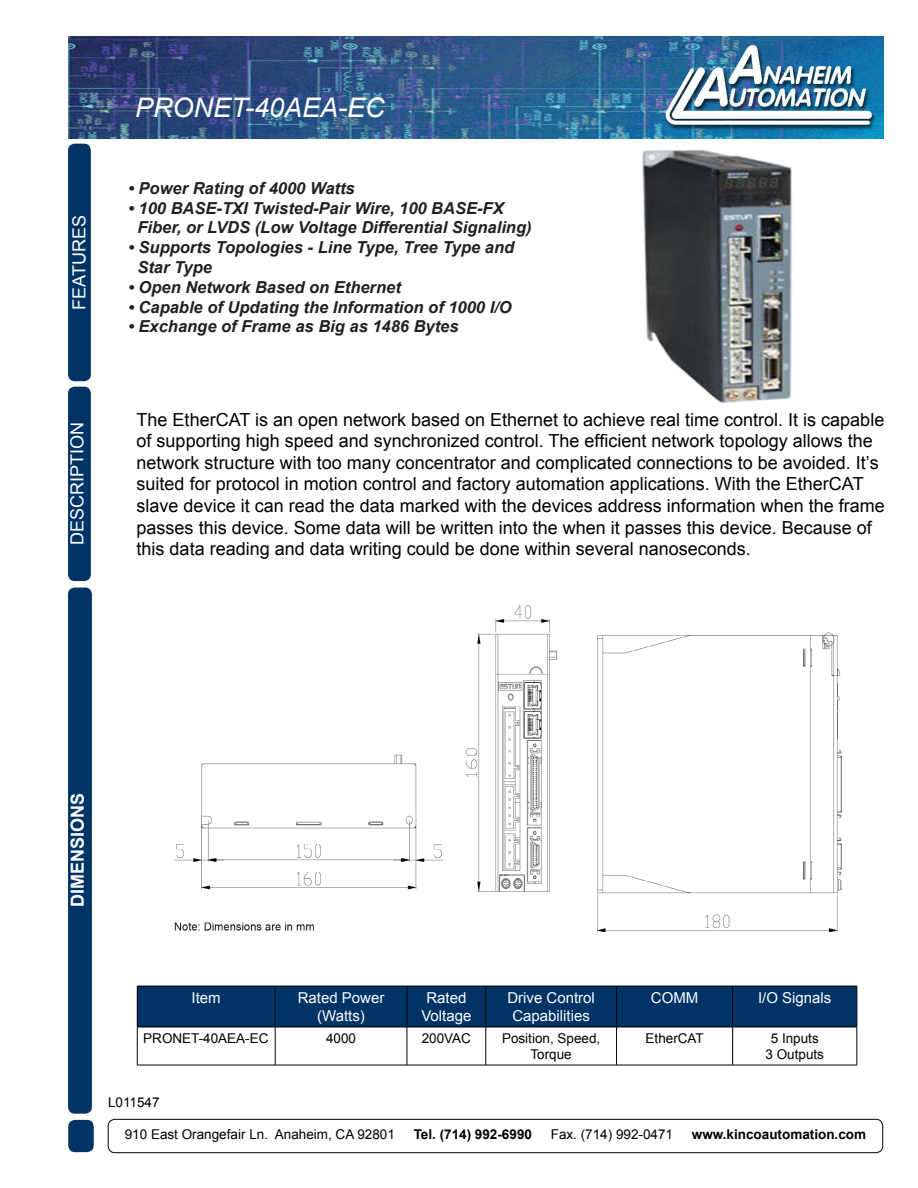
<style>
.page{position:relative;width:918px;height:1188px;background:#fff}
.page>*{position:absolute;margin:0;border:0;box-sizing:border-box;transform-origin:0 0}
.t1{font:italic 27px "Arial";color:#fff}
.t2{font:18px/21.6px "Arial";color:#000}
.t3{font:18px "Arial";color:#fff}
.t4{font:700 18px "Arial";color:#fff}
.t5{font:italic 700 16.5px/19.8px "Arial";color:#231f20}
.t6{font:15px/18px "Arial";color:#fff;text-align:center}
.t7{font:13.5px/16.2px "Arial";color:#000;text-align:center}
.t8{font:700 13.5px "Arial";color:#000}
</style>
<div class="page">
<div style="left:68px;top:387px;width:23px;height:194px;background:#036;border-radius:7px"></div>
<div style="left:68px;top:144px;width:23px;height:237px;background:#036;border-radius:7px"></div>
<div style="left:68px;top:1120px;width:26px;height:32px;background:#036;border-radius:7px"></div>
<div style="left:108px;top:1119px;width:775px;height:34px;border:1px solid #000;border-radius:7px"></div>
<div style="left:68px;top:588px;width:24px;height:526px;background:#036;border-radius:7px"></div>
<img style="left:68px;top:37px;width:815px;height:101px">
<img style="left:642px;top:150px;width:150px;height:253px">
<img style="left:175px;top:606px;width:666px;height:326px">
<div style="left:137px;top:986px;width:138px;height:41px;background:#036"></div>
<div style="left:276px;top:987px;width:581px;height:40px;background:#036"></div>
<hr style="left:137px;top:986px;width:138px;height:1px;background:#000">
<hr style="left:137px;top:986px;width:1px;height:41px;background:#000">
<hr style="left:275px;top:986px;width:132px;height:1px;background:#000">
<hr style="left:275px;top:986px;width:1px;height:41px;background:#000">
<hr style="left:407px;top:986px;width:79px;height:1px;background:#000">
<hr style="left:407px;top:986px;width:1px;height:41px;background:#000">
<hr style="left:486px;top:986px;width:131px;height:1px;background:#000">
<hr style="left:486px;top:986px;width:1px;height:41px;background:#000">
<hr style="left:617px;top:986px;width:116px;height:1px;background:#000">
<hr style="left:616px;top:986px;width:1px;height:41px;background:#000">
<hr style="left:733px;top:986px;width:124px;height:1px;background:#000">
<hr style="left:732px;top:986px;width:1px;height:41px;background:#000">
<hr style="left:857px;top:986px;width:1px;height:41px;background:#000">
<hr style="left:137px;top:1027px;width:138px;height:1px;background:#000">
<hr style="left:137px;top:1027px;width:1px;height:38px;background:#000">
<hr style="left:275px;top:1027px;width:132px;height:1px;background:#000">
<hr style="left:275px;top:1027px;width:1px;height:38px;background:#000">
<hr style="left:407px;top:1027px;width:79px;height:1px;background:#000">
<hr style="left:407px;top:1027px;width:1px;height:38px;background:#000">
<hr style="left:486px;top:1027px;width:131px;height:1px;background:#000">
<hr style="left:486px;top:1027px;width:1px;height:38px;background:#000">
<hr style="left:617px;top:1027px;width:116px;height:1px;background:#000">
<hr style="left:616px;top:1027px;width:1px;height:38px;background:#000">
<hr style="left:733px;top:1027px;width:124px;height:1px;background:#000">
<hr style="left:732px;top:1027px;width:1px;height:38px;background:#000">
<hr style="left:857px;top:1027px;width:1px;height:38px;background:#000">
<hr style="left:137px;top:1065px;width:138px;height:1px;background:#000">
<hr style="left:275px;top:1065px;width:132px;height:1px;background:#000">
<hr style="left:407px;top:1065px;width:79px;height:1px;background:#000">
<hr style="left:486px;top:1065px;width:131px;height:1px;background:#000">
<hr style="left:617px;top:1065px;width:116px;height:1px;background:#000">
<hr style="left:733px;top:1065px;width:124px;height:1px;background:#000">
<p class="t3" style="left:67px;top:310px;width:96px;rotate:-90deg">FEATURES</p>
<p class="t3" style="left:65px;top:545px;width:125px;rotate:-90deg">DESCRIPTION</p>
<h1 class="t1" style="left:135px;top:90px;width:251px">PRONET-40AEA-EC</h1>
<p class="t5" style="left:128px;top:179px;width:228px">• Power Rating of 4000 Watts</p>
<p class="t5" style="left:137px;top:198px;width:396px;text-indent:-9px">• 100 BASE-TXI Twisted-Pair Wire, 100 BASE-FX<br>Fiber, or LVDS (Low Voltage Differential Signaling)</p>
<p class="t5" style="left:137px;top:238px;width:378px;text-indent:-9px">• Supports Topologies - Line Type, Tree Type and<br>Star Type</p>
<p class="t5" style="left:128px;top:278px;width:274px">• Open Network Based on Ethernet</p>
<p class="t5" style="left:128px;top:297px;width:385px">• Capable of Updating the Information of 1000 I/O</p>
<p class="t5" style="left:128px;top:317px;width:332px">• Exchange of Frame as Big as 1486 Bytes</p>
<p class="t2" style="left:137px;top:409px;width:750px">The EtherCAT is an open network based on Ethernet to achieve real time control. It is capable of supporting high speed and synchronized control. The efficient network topology allows the network structure with too many concentrator and complicated connections to be avoided. It’s suited for protocol in motion control and factory automation applications. With the EtherCAT slave device it can read the data marked with the devices address information when the frame passes this device. Some data will be written into the when it passes this device. Because of this data reading and data writing could be done within several nanoseconds.</p>
<p class="t4" style="left:66px;top:907px;width:116px;rotate:-90deg">DIMENSIONS</p>
<p class="t6" style="left:192px;top:989px;width:31px">Item</p>
<p class="t6" style="left:298px;top:989px;width:88px">Rated Power (Watts)</p>
<p class="t6" style="left:421px;top:989px;width:52px">Rated<br>Voltage</p>
<p class="t6" style="left:507px;top:989px;width:89px">Drive Control<br>Capabilities</p>
<p class="t6" style="left:651px;top:989px;width:49px">COMM</p>
<p class="t6" style="left:758px;top:989px;width:75px">I/O Signals</p>
<p class="t7" style="left:143px;top:1030px;width:127px">PRONET-40AEA-EC</p>
<p class="t7" style="left:326px;top:1030px;width:32px">4000</p>
<p class="t7" style="left:422px;top:1030px;width:51px">200VAC</p>
<p class="t7" style="left:502px;top:1030px;width:100px">Position, Speed,<br>Torque</p>
<p class="t7" style="left:646px;top:1030px;width:60px">EtherCAT</p>
<p class="t7" style="left:766px;top:1030px;width:60px">5 Inputs<br>3 Outputs</p>
<p class="t7" style="left:108px;top:1095px;width:53px">L011547</p>
<p class="t7" style="left:125px;top:1126px;width:272px">910 East Orangefair Ln. Anaheim, CA 92801</p>
<p class="t8" style="left:414px;top:1125px;width:120px">Tel. (714) 992-6990</p>
<p class="t7" style="left:551px;top:1126px;width:124px">Fax. (714) 992-0471</p>
<p class="t8" style="left:692px;top:1125px;width:176px">www.kincoautomation.com</p>
</div>
